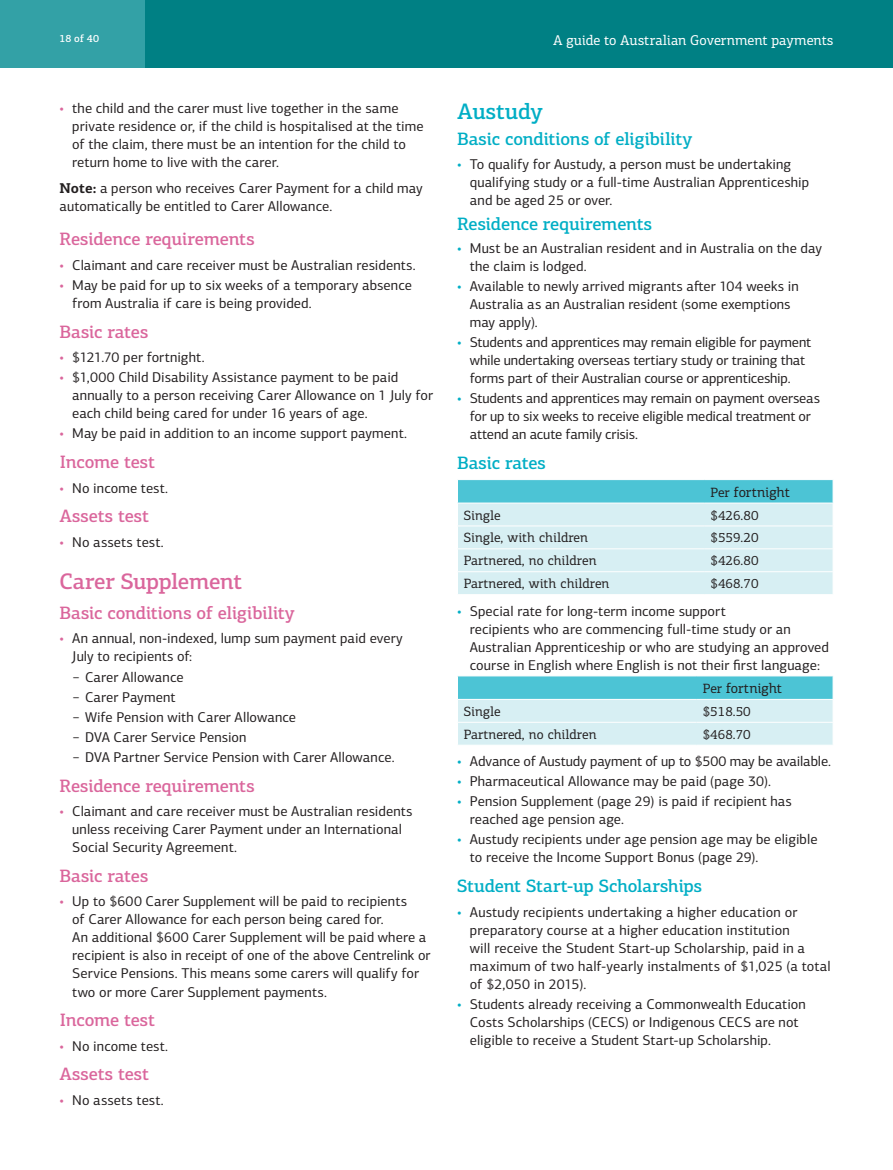
<style>
.page{position:relative;width:893px;height:1170px;background:#fff}
.page>*{position:absolute;margin:0;border:0;box-sizing:border-box;transform-origin:0 0}
.t1{font:500 22.5px "PF Centro Slab Pro";letter-spacing:-.01em;color:#da669c}
.t2{font:500 22.5px "PF Centro Slab Pro";letter-spacing:-.015em;color:#00aec5}
.t3{font:500 18px "PF Centro Slab Pro";letter-spacing:-.01em;color:#da669c}
.t4{font:500 18px "PF Centro Slab Pro";letter-spacing:-.015em;color:#00aec5}
.t5{font:14.25px/18px "PF Centro Sans Pro";letter-spacing:.005em;color:#231f20}
.t6{font:14.25px/18px "PF Centro Sans Pro";letter-spacing:-.015em;color:#231f20;text-align:center}
.t7{font:14.25px "PF Centro Slab Pro";color:#fff}
.t8{font:14.25px "PF Centro Slab Pro";letter-spacing:-.01em;color:#231f20}
.t9{font:13.5px "PF Centro Slab Pro";color:#231f20}
.t10{font:500 10.5px "PF Centro Slab Pro";color:#fff}
.s1{color:#da669c}
.s2{font-family:"PF Centro Slab Pro";font-weight:700}
.s3{color:#00aec5}
.s4{font-size:13.5px}
</style>
<div class="page">
<div style="left:0;top:0;width:893px;height:68px;background:#008084"></div>
<div style="left:0;top:0;width:145px;height:68px;background:#33a1a6"></div>
<svg style="left:457px;top:479px;width:376px;height:115px;background:#bde7ed"></svg>
<svg style="left:457px;top:676px;width:376px;height:68px;background:#aae1e9"></svg>
<p class="t10" style="left:60px;top:32px;width:41px">18 of 40</p>
<p class="t7" style="left:553px;top:31px;width:282px">A guide to Australian Government payments</p>
<p class="t5" style="left:72px;top:99px;width:353px;text-indent:-13px"><span class="s1">•</span> the child and the carer must live together in the same private residence or, if the child is hospitalised at the time of the claim, there must be an intention for the child to return home to live with the carer.</p>
<p class="t5" style="left:60px;top:179px;width:365px"><span class="s2">Note:</span> a person who receives Carer Payment for a child may automatically be entitled to Carer Allowance.</p>
<p class="t3" style="left:60px;top:228px;width:197px">Residence requirements</p>
<p class="t5" style="left:60px;top:256px;width:358px"><span class="s1">•</span> Claimant and care receiver must be Australian residents.</p>
<p class="t5" style="left:72px;top:276px;width:341px;text-indent:-13px"><span class="s1">•</span> May be paid for up to six weeks of a temporary absence from Australia if care is being provided.</p>
<p class="t3" style="left:60px;top:320px;width:90px">Basic rates</p>
<p class="t5" style="left:60px;top:348px;width:147px"><span class="s1">•</span> $121.70 per fortnight.</p>
<p class="t5" style="left:72px;top:368px;width:362px;text-indent:-13px"><span class="s1">•</span> $1,000 Child Disability Assistance payment to be paid annually to a person receiving Carer Allowance on 1 July for each child being cared for under 16 years of age.</p>
<p class="t5" style="left:60px;top:424px;width:349px"><span class="s1">•</span> May be paid in addition to an income support payment.</p>
<p class="t3" style="left:60px;top:451px;width:97px">Income test</p>
<p class="t5" style="left:60px;top:478px;width:110px"><span class="s1">•</span> No income test.</p>
<p class="t3" style="left:60px;top:505px;width:91px">Assets test</p>
<p class="t5" style="left:60px;top:533px;width:106px"><span class="s1">•</span> No assets test.</p>
<h1 class="t1" style="left:60px;top:567px;width:184px">Carer Supplement</h1>
<p class="t3" style="left:60px;top:601px;width:237px">Basic conditions of eligibility</p>
<p class="t5" style="left:72px;top:629px;width:332px;text-indent:-13px"><span class="s1">•</span> An annual, non-indexed, lump sum payment paid every<br>July to recipients of:</p>
<p class="t5" style="left:72px;top:666px;width:324px;line-height:20.1px">− Carer Allowance<br>− Carer Payment<br>− Wife Pension with Carer Allowance<br>− DVA Carer Service Pension<br>− DVA Partner Service Pension with Carer Allowance.</p>
<p class="t3" style="left:60px;top:774px;width:197px">Residence requirements</p>
<p class="t5" style="left:72px;top:802px;width:342px;text-indent:-13px"><span class="s1">•</span> Claimant and care receiver must be Australian residents unless receiving Carer Payment under an International<br>Social Security Agreement.</p>
<p class="t3" style="left:60px;top:864px;width:90px">Basic rates</p>
<p class="t5" style="left:72px;top:892px;width:360px;text-indent:-13px"><span class="s1">•</span> Up to $600 Carer Supplement will be paid to recipients<br>of Carer Allowance for each person being cared for.<br>An additional $600 Carer Supplement will be paid where a recipient is also in receipt of one of the above Centrelink or Service Pensions. This means some carers will qualify for two or more Carer Supplement payments.</p>
<p class="t3" style="left:60px;top:1008px;width:97px">Income test</p>
<p class="t5" style="left:60px;top:1036px;width:110px"><span class="s1">•</span> No income test.</p>
<p class="t3" style="left:60px;top:1062px;width:91px">Assets test</p>
<p class="t5" style="left:60px;top:1090px;width:106px"><span class="s1">•</span> No assets test.</p>
<h1 class="t2" style="left:457px;top:97px;width:87px">Austudy</h1>
<p class="t4" style="left:457px;top:127px;width:237px">Basic conditions of eligibility</p>
<p class="t5" style="left:470px;top:155px;width:341px;text-indent:-13px"><span class="s3">•</span> To qualify for Austudy, a person must be undertaking qualifying study or a full-time Australian Apprenticeship and be aged 25 or over.</p>
<p class="t4" style="left:457px;top:213px;width:197px">Residence requirements</p>
<p class="t5" style="left:470px;top:239px;width:353px;text-indent:-13px"><span class="s3">•</span> Must be an Australian resident and in Australia on the day the claim is lodged.</p>
<p class="t5" style="left:470px;top:277px;width:330px;text-indent:-13px"><span class="s3">•</span> Available to newly arrived migrants after 104 weeks in<br>Australia as an Australian resident (some exemptions may apply).</p>
<p class="t6" style="left:457px;top:333px;width:356px"><span class="s3">•</span> Students and apprentices may remain eligible for payment while undertaking overseas tertiary study or training that forms part of their Australian course or apprenticeship.</p>
<p class="t6" style="left:470px;top:389px;width:352px;text-align:left;text-indent:-13px"><span class="s3">•</span> Students and apprentices may remain on payment overseas for up to six weeks to receive eligible medical treatment or attend an acute family crisis.</p>
<p class="t4" style="left:457px;top:451px;width:90px">Basic rates</p>
<p class="t8" style="left:710px;top:483px;width:81px"><span class="s4">Per</span> fortnight</p>
<p class="t9" style="left:464px;top:506px;width:38px">Single</p>
<p class="t9" style="left:710px;top:506px;width:50px">$426.80</p>
<p class="t9" style="left:464px;top:529px;width:126px">Single, with children</p>
<p class="t9" style="left:710px;top:529px;width:50px">$559.20</p>
<p class="t9" style="left:464px;top:552px;width:134px">Partnered, no children</p>
<p class="t9" style="left:710px;top:552px;width:50px">$426.80</p>
<p class="t9" style="left:464px;top:575px;width:147px">Partnered, with children</p>
<p class="t9" style="left:710px;top:575px;width:50px">$468.70</p>
<p class="t5" style="left:470px;top:601px;width:361px;text-indent:-13px"><span class="s3">•</span> Special rate for long-term income support<br>recipients who are commencing full-time study or an Australian Apprenticeship or who are studying an approved course in English where English is not their first language:</p>
<p class="t8" style="left:703px;top:679px;width:81px"><span class="s4">Per</span> fortnight</p>
<p class="t9" style="left:464px;top:703px;width:38px">Single</p>
<p class="t9" style="left:703px;top:703px;width:50px">$518.50</p>
<p class="t9" style="left:464px;top:725px;width:134px">Partnered, no children</p>
<p class="t9" style="left:703px;top:725px;width:50px">$468.70</p>
<p class="t5" style="left:457px;top:752px;width:375px"><span class="s3">•</span> Advance of Austudy payment of up to $500 may be available.</p>
<p class="t5" style="left:457px;top:772px;width:315px"><span class="s3">•</span> Pharmaceutical Allowance may be paid (page 30).</p>
<p class="t5" style="left:470px;top:792px;width:324px;text-indent:-13px"><span class="s3">•</span> Pension Supplement (page 29) is paid if recipient has reached age pension age.</p>
<p class="t5" style="left:470px;top:830px;width:349px;text-indent:-13px"><span class="s3">•</span> Austudy recipients under age pension age may be eligible to receive the Income Support Bonus (page 29).</p>
<p class="t4" style="left:457px;top:874px;width:247px">Student Start-up Scholarships</p>
<p class="t5" style="left:470px;top:902px;width:362px;text-indent:-13px"><span class="s3">•</span> Austudy recipients undertaking a higher education or preparatory course at a higher education institution<br>will receive the Student Start-up Scholarship, paid in a maximum of two half-yearly instalments of $1,025 (a total of $2,050 in 2015).</p>
<p class="t5" style="left:470px;top:994px;width:337px;text-indent:-13px"><span class="s3">•</span> Students already receiving a Commonwealth Education<br>Costs Scholarships (CECS) or Indigenous CECS are not eligible to receive a Student Start-up Scholarship.</p>
</div>
